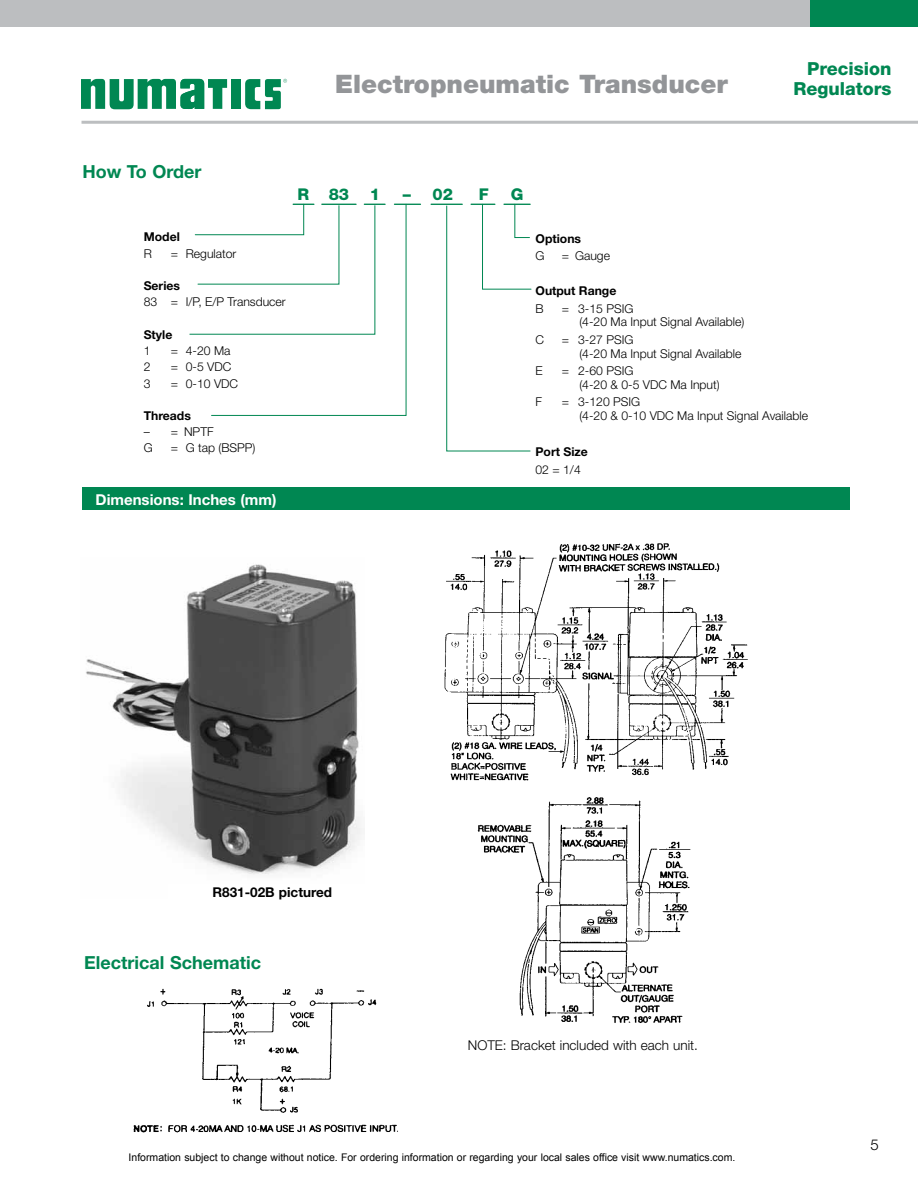
<style>
.page{position:relative;width:918px;height:1188px;background:#fff}
.page>*{position:absolute;margin:0;border:0;box-sizing:border-box;transform-origin:0 0}
.t1{font:900 25.5px "Helvetica Neue";color:#939598}
.t2{font:700 18px "Helvetica Neue";color:#008752}
.t3{font:800 18px/19.5px "Helvetica Neue";color:#008752;text-align:right}
.t4{font:800 16.2px "Helvetica Neue";color:#008752}
.t5{font:700 15px "Helvetica Neue";color:#fff}
.t6{font:300 15px "Helvetica Neue";color:#000}
.t7{font:300 13.5px "Helvetica Neue";color:#000}
.t8{font:700 13.5px "Helvetica Neue";color:#000}
.t9{font:300 12.15px/16.2px "Helvetica Neue";color:#000}
.t10{font:700 12.15px "Helvetica Neue";color:#000}
.t11{font:10.5px "Arial";color:#000}
</style>
<div class="page">
<hr style="left:82px;top:121px;width:836px;height:3px;background:#bcbec0">
<div style="left:808px;top:0;width:110px;height:27px;background:#008752"></div>
<div style="left:0;top:0;width:810px;height:27px;background:#bcbec0"></div>
<div style="left:231px;top:79px;width:9px;height:30px;background:#008752"></div>
<svg style="left:245px;top:79px;width:42px;height:30px"></svg>
<svg style="left:81px;top:79px;width:146px;height:30px"></svg>
<svg style="left:189px;top:204px;width:343px;height:248px"></svg>
<svg style="left:504px;top:204px;width:26px;height:34px"></svg>
<img style="left:444px;top:543px;width:304px;height:480px">
<img style="left:86px;top:564px;width:276px;height:311px">
<div style="left:83px;top:983px;width:417px;height:151px;background:#fff"></div>
<img style="left:133px;top:988px;width:265px;height:145px">
<div style="left:82px;top:487px;width:768px;height:23px;background:#008752"></div>
<h1 class="t1" style="left:335px;top:68px;width:394px">Electropneumatic Transducer</h1>
<h2 class="t3" style="left:793px;top:59px;width:100px">Precision<br>Regulators</h2>
<h2 class="t2" style="left:82px;top:160px;width:121px">How To Order</h2>
<h3 class="t4" style="left:433px;top:185px;width:22px">02</h3>
<h3 class="t4" style="left:511px;top:185px;width:14px">G</h3>
<h3 class="t4" style="left:298px;top:185px;width:53px">R 83</h3>
<h3 class="t4" style="left:370px;top:185px;width:12px">1</h3>
<h3 class="t4" style="left:403px;top:185px;width:10px">–</h3>
<h3 class="t4" style="left:479px;top:185px;width:11px">F</h3>
<p class="t10" style="left:144px;top:230px;width:38px">Model</p>
<p class="t9" style="left:144px;top:245px;width:10px">R</p>
<p class="t9" style="left:171px;top:245px;width:67px">= Regulator</p>
<p class="t10" style="left:144px;top:278px;width:38px">Series</p>
<p class="t9" style="left:144px;top:294px;width:144px">83 = I/P, E/P Transducer</p>
<p class="t10" style="left:144px;top:327px;width:30px">Style</p>
<p class="t9" style="left:144px;top:342px;width:8px">1</p>
<p class="t9" style="left:171px;top:342px;width:9px">=</p>
<p class="t9" style="left:144px;top:359px;width:8px">2</p>
<p class="t9" style="left:171px;top:359px;width:9px">=</p>
<p class="t9" style="left:144px;top:375px;width:8px">3</p>
<p class="t9" style="left:171px;top:375px;width:9px">=</p>
<p class="t9" style="left:186px;top:342px;width:54px">4-20 Ma<br>0-5 VDC<br>0-10 VDC</p>
<p class="t10" style="left:144px;top:408px;width:49px">Threads</p>
<p class="t9" style="left:144px;top:424px;width:71px">– = NPTF<br>G</p>
<p class="t9" style="left:171px;top:440px;width:86px">= G tap (BSPP)</p>
<p class="t5" style="left:96px;top:490px;width:183px">Dimensions: Inches (mm)</p>
<p class="t10" style="left:536px;top:231px;width:47px">Options</p>
<p class="t9" style="left:536px;top:247px;width:11px">G</p>
<p class="t9" style="left:562px;top:247px;width:50px">= Gauge</p>
<p class="t10" style="left:536px;top:283px;width:82px">Output Range</p>
<p class="t9" style="left:536px;top:300px;width:10px">B</p>
<p class="t9" style="left:562px;top:300px;width:9px">=</p>
<p class="t9" style="left:579px;top:314px;width:166px">(4-20 Ma Input Signal Available)</p>
<p class="t9" style="left:536px;top:331px;width:10px">C</p>
<p class="t9" style="left:562px;top:331px;width:9px">=</p>
<p class="t9" style="left:579px;top:345px;width:164px">(4-20 Ma Input Signal Available</p>
<p class="t9" style="left:536px;top:363px;width:9px">E</p>
<p class="t9" style="left:562px;top:363px;width:9px">=</p>
<p class="t9" style="left:579px;top:376px;width:142px">(4-20 &amp; 0-5 VDC Ma Input)</p>
<p class="t9" style="left:536px;top:394px;width:8px">F</p>
<p class="t9" style="left:562px;top:394px;width:9px">=</p>
<p class="t9" style="left:578px;top:300px;width:57px">3-15 PSIG</p>
<p class="t9" style="left:578px;top:331px;width:57px">3-27 PSIG</p>
<p class="t9" style="left:578px;top:363px;width:57px">2-60 PSIG</p>
<p class="t9" style="left:578px;top:395px;width:231px;line-height:13.5px">3-120 PSIG<br>(4-20 &amp; 0-10 VDC Ma Input Signal Available</p>
<p class="t10" style="left:536px;top:445px;width:54px">Port Size</p>
<p class="t9" style="left:536px;top:461px;width:47px">02 = 1/4</p>
<p class="t8" style="left:212px;top:884px;width:121px">R831-02B pictured</p>
<h2 class="t2" style="left:84px;top:951px;width:178px">Electrical Schematic</h2>
<p class="t7" style="left:468px;top:1037px;width:232px">NOTE: Bracket included with each unit.</p>
<p class="t11" style="left:129px;top:1151px;width:608px">Information subject to change without notice. For ordering information or regarding your local sales office visit www.numatics.com.</p>
<p class="t6" style="left:871px;top:1136px;width:10px">5</p>
</div>
